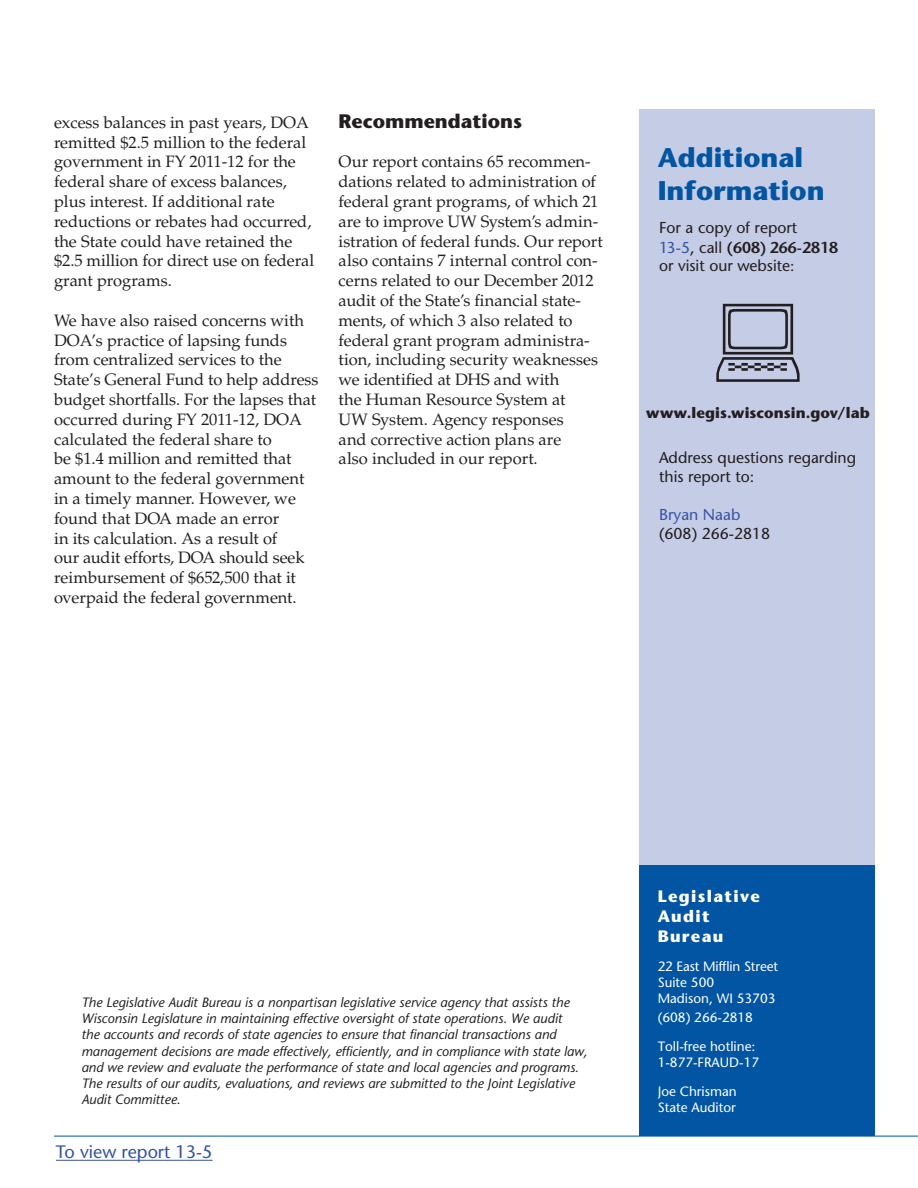
<style>
.page{position:relative;width:918px;height:1188px;background:#fff}
.page>*{position:absolute;margin:0;border:0;box-sizing:border-box;transform-origin:0 0}
.t1{font:700 27px/32.4px "Stone Sans Std";color:#0155a2}
.t2{font:700 19.5px "Stone Sans Std";color:#231f20}
.t3{font:500 18px "Stone Sans Std";color:#3853a3}
.t4{font:16.5px/19.8px "Palatino LT Std";color:#231f20}
.t5{font:700 16.5px/19.8px "Stone Sans Std";letter-spacing:.08em;color:#fff}
.t6{font:500 15.75px/19.2px "Stone Sans Std";color:#231f20}
.t7{font:500 15.75px "Stone Sans Std";color:#3853a3}
.t8{font:700 15px "Stone Sans Std";letter-spacing:.005em;color:#231f20}
.t9{font:italic 500 13.5px/16.2px "Stone Sans Std";color:#231f20}
.t10{font:500 13.5px/15.8px "Stone Sans Std";color:#fff}
.s1{color:#3853a3}
.s2{font-weight:600}
.s3{font-size:15px}
</style>
<div class="page">
<div style="left:639px;top:110px;width:235px;height:769px;background:#c5cce6"></div>
<div style="left:639px;top:866px;width:235px;height:270px;background:#0155a2"></div>
<hr style="left:54px;top:1136px;width:864px;height:1px;background:#0155a2">
<hr style="left:56px;top:1160px;width:157px;height:1px;background:#3853a3">
<p class="t4" style="left:54px;top:114px;width:262px">excess balances in past years, DOA remitted $2.5 million to the federal government in FY 2011-12 for the federal share of excess balances, plus interest. If additional rate reductions or rebates had occurred, the State could have retained the $2.5 million for direct use on federal grant programs.</p>
<p class="t4" style="left:54px;top:312px;width:266px">We have also raised concerns with DOA’s practice of lapsing funds from centralized services to the State’s General Fund to help address budget shortfalls. For the lapses that occurred during FY 2011-12, DOA calculated the federal share to<br>be $1.4 million and remitted that amount to the federal government in a timely manner. However, we found that DOA made an error<br>in its calculation. As a result of<br>our audit efforts, DOA should seek reimbursement of $652,500 that it overpaid the federal government.</p>
<p class="t2" style="left:339px;top:110px;width:185px">Recommendations</p>
<p class="t4" style="left:339px;top:154px;width:266px">Our report contains 65 recommen&shy;dations related to administration of federal grant programs, of which 21 are to improve UW System’s admin&shy;istration of federal funds. Our report also contains 7 internal control con&shy;cerns related to our December 2012 audit of the State’s financial state&shy;ments, of which 3 also related to federal grant program administra&shy;tion, including security weaknesses we identified at DHS and with<br>the Human Resource System at<br>UW System. Agency responses<br>and corrective action plans are<br>also included in our report.</p>
<h1 class="t1" style="left:658px;top:142px;width:168px">Additional<br>Information</h1>
<p class="t6" style="left:659px;top:219px;width:181px">For a copy of report<br><span class="s1">13-5</span>, call <span class="s2">(608) 266-2818 </span>or visit our website<span class="s3">:</span></p>
<p class="t8" style="left:646px;top:404px;width:225px">www.legis.wisconsin.gov/lab</p>
<p class="t6" style="left:659px;top:449px;width:199px">Address questions regarding this report to:</p>
<p class="t7" style="left:659px;top:508px;width:83px">Bryan Naab</p>
<p class="t6" style="left:659px;top:525px;width:113px">(608) 266-2818</p>
<p class="t9" style="left:81px;top:995px;width:508px">The Legislative Audit Bureau is a nonpartisan legislative service agency that assists the Wisconsin Legislature in maintaining effective oversight of state operations. We audit<br>the accounts and records of state agencies to ensure that financial transactions and management decisions are made effectively, efficiently, and in compliance with state law, and we review and evaluate the performance of state and local agencies and programs.<br>The results of our audits, evaluations, and reviews are submitted to the Joint Legislative Audit Committee.</p>
<p class="t3" style="left:56px;top:1145px;width:158px">To view report 13-5</p>
<p class="t5" style="left:658px;top:887px;width:104px">Legislative<br>Audit<br>Bureau</p>
<p class="t10" style="left:658px;top:960px;width:122px">22 East Mifflin Street<br>Suite 500<br>Madison, WI 53703</p>
<p class="t10" style="left:658px;top:1003px;width:99px;line-height:29.2px">(608) 266-2818<br>Toll-free hotline:</p>
<p class="t10" style="left:658px;top:1048px;width:103px;line-height:29.2px">1-877-FRAUD-17<br>Joe Chrisman</p>
<p class="t10" style="left:658px;top:1101px;width:80px">State Auditor</p>
</div>
